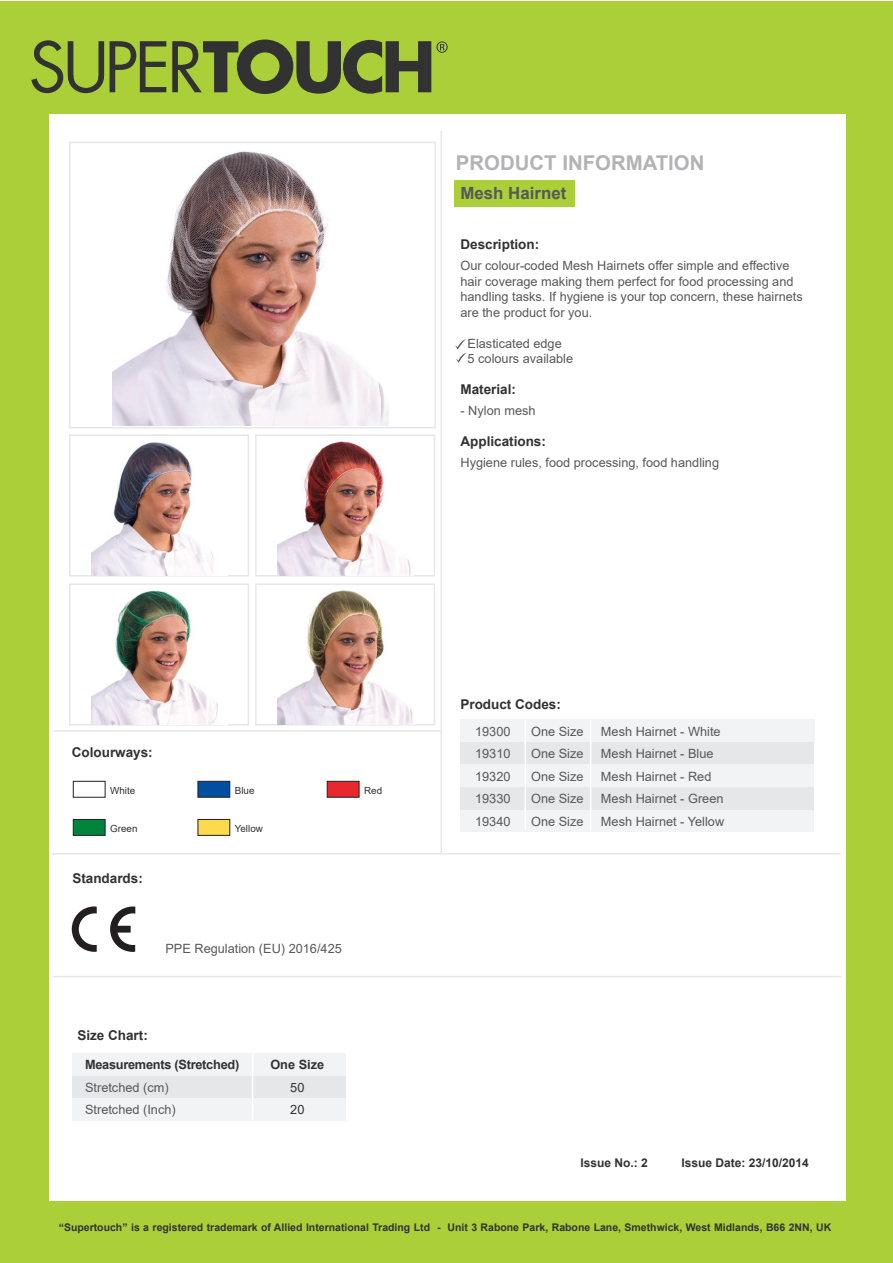
<style>
.page{position:relative;width:893px;height:1263px;background:#fff}
.page>*{position:absolute;margin:0;border:0;box-sizing:border-box;transform-origin:0 0}
.t1{font:700 20.4px "Arial";color:#b2b3b7}
.t2{font:700 16.8px "Arial";color:#57585a}
.t3{font:700 13.5px "Arial";color:#333233}
.t4{font:12.75px/22.5px "Arial";color:#57585a}
.t5{font:700 12.75px "Arial";letter-spacing:-.02em;color:#333233}
.t6{font:12.75px/22.5px "Arial";color:#333233}
.t7{font:700 12px "Arial";color:#333233}
.t8{font:700 10.5px "Arial";color:#333233}
.t9{font:9.9px "Arial";color:#333233}
</style>
<div class="page">
<div style="left:460px;top:809px;width:354px;height:23px;background:#f2f3f4"></div>
<div style="left:460px;top:742px;width:354px;height:22px;background:#e6e7e9"></div>
<div style="left:460px;top:764px;width:354px;height:23px;background:#f2f3f4"></div>
<div style="left:460px;top:787px;width:354px;height:22px;background:#e6e7e9"></div>
<div style="left:460px;top:719px;width:354px;height:23px;background:#f2f3f4"></div>
<hr style="left:525px;top:719px;width:1px;height:111px;background:#fff">
<hr style="left:590px;top:719px;width:1px;height:112px;background:#fff">
<svg style="left:110px;top:906px;width:25px;height:46px"></svg>
<svg style="left:72px;top:906px;width:25px;height:46px"></svg>
<div style="left:72px;top:1076px;width:273px;height:22px;background:#e6e7e9"></div>
<div style="left:72px;top:1098px;width:273px;height:23px;background:#f2f3f4"></div>
<div style="left:72px;top:1053px;width:273px;height:23px;background:#f2f3f4"></div>
<hr style="left:252px;top:1053px;width:1px;height:67px;background:#fff">
<div style="left:69px;top:142px;width:367px;height:286px;border:2px solid #e6e7e9"></div>
<div style="left:73px;top:781px;width:32px;height:16px;background:#fff;border:1px solid #231f20"></div>
<div style="left:198px;top:781px;width:32px;height:16px;background:#014f9e;border:1px solid #231f20"></div>
<div style="left:327px;top:781px;width:32px;height:16px;background:#e9282d;border:1px solid #231f20"></div>
<div style="left:73px;top:819px;width:32px;height:16px;background:#00833d;border:1px solid #231f20"></div>
<div style="left:198px;top:819px;width:32px;height:16px;background:#fcda4d;border:1px solid #231f20"></div>
<div style="left:69px;top:583px;width:180px;height:142px;border:2px solid #e6e7e9"></div>
<div style="left:255px;top:583px;width:180px;height:142px;border:2px solid #e6e7e9"></div>
<div style="left:69px;top:434px;width:180px;height:142px;border:2px solid #e6e7e9"></div>
<div style="left:255px;top:434px;width:180px;height:142px;border:2px solid #e6e7e9"></div>
<img style="left:277px;top:590px;width:136px;height:135px">
<img style="left:91px;top:590px;width:136px;height:135px">
<img style="left:113px;top:151px;width:276px;height:274px">
<img style="left:91px;top:442px;width:136px;height:134px">
<img style="left:277px;top:441px;width:136px;height:135px">
<div style="left:454px;top:180px;width:120px;height:26px;background:#abcf38"></div>
<svg style="left:455px;top:339px;width:12px;height:24px"></svg>
<hr style="left:440px;top:131px;width:2px;height:723px;background:#e6e7e9">
<hr style="left:53px;top:976px;width:788px;height:1px;background:#e6e7e9">
<hr style="left:52px;top:853px;width:789px;height:2px;background:#e6e7e9">
<hr style="left:53px;top:730px;width:389px;height:2px;background:#e6e7e9">
<div style="left:0;top:2px;width:893px;height:112px;background:#abcf38"></div>
<div style="left:1px;top:1202px;width:892px;height:61px;background:#abcf38"></div>
<div style="left:1px;top:113px;width:48px;height:1098px;background:#abcf38"></div>
<div style="left:847px;top:113px;width:46px;height:1098px;background:#abcf38"></div>
<svg style="left:31px;top:40px;width:73px;height:53px"></svg>
<svg style="left:110px;top:41px;width:56px;height:51px"></svg>
<svg style="left:172px;top:40px;width:276px;height:54px"></svg>
<h1 class="t1" style="left:456px;top:148px;width:250px">PRODUCT INFORMATION</h1>
<h2 class="t2" style="left:460px;top:181px;width:107px">Mesh Hairnet</h2>
<p class="t3" style="left:460px;top:235px;width:80px">Description:</p>
<p class="t4" style="left:460px;top:258px;width:344px;line-height:15.5px">Our colour-coded Mesh Hairnets offer simple and effective hair coverage making them perfect for food processing and handling tasks. If hygiene is your top concern, these hairnets are the product for you.</p>
<p class="t4" style="left:468px;top:335px;width:107px;line-height:15.5px">Elasticated edge<br>5 colours available</p>
<p class="t3" style="left:460px;top:380px;width:57px">Material:</p>
<p class="t4" style="left:460px;top:399px;width:77px">- Nylon mesh</p>
<p class="t3" style="left:460px;top:432px;width:87px">Applications:</p>
<p class="t4" style="left:460px;top:451px;width:260px">Hygiene rules, food processing, food handling</p>
<p class="t3" style="left:72px;top:742px;width:83px">Colourways:</p>
<p class="t9" style="left:110px;top:783px;width:27px">White</p>
<p class="t9" style="left:235px;top:783px;width:21px">Blue</p>
<p class="t9" style="left:364px;top:783px;width:20px">Red</p>
<p class="t9" style="left:110px;top:821px;width:29px">Green</p>
<p class="t9" style="left:235px;top:821px;width:30px">Yellow</p>
<p class="t3" style="left:72px;top:869px;width:72px">Standards:</p>
<p class="t4" style="left:165px;top:937px;width:178px">PPE Regulation (EU) 2016/425</p>
<p class="t3" style="left:77px;top:1026px;width:72px">Size Chart:</p>
<p class="t5" style="left:85px;top:1056px;width:156px">Measurements (Stretched)</p>
<p class="t4" style="left:85px;top:1076px;width:92px">Stretched (cm)<br>Stretched (Inch)</p>
<p class="t5" style="left:270px;top:1056px;width:55px">One Size</p>
<p class="t6" style="left:290px;top:1076px;width:16px">50<br>20</p>
<p class="t3" style="left:460px;top:694px;width:102px">Product Codes:</p>
<p class="t4" style="left:475px;top:720px;width:37px;text-align:justify">19300<br>19310<br>19320<br>19330<br>19340</p>
<p class="t4" style="left:531px;top:720px;width:54px;text-align:justify">One Size One Size One Size One Size One Size</p>
<p class="t4" style="left:601px;top:720px;width:125px">Mesh Hairnet - White<br>Mesh Hairnet - Blue<br>Mesh Hairnet - Red<br>Mesh Hairnet - Green<br>Mesh Hairnet - Yellow</p>
<p class="t7" style="left:580px;top:1154px;width:69px">Issue No.: 2</p>
<p class="t7" style="left:681px;top:1154px;width:129px">Issue Date: 23/10/2014</p>
<p class="t8" style="left:59px;top:1220px;width:774px">“Supertouch” is a registered trademark of Allied International Trading Ltd - Unit 3 Rabone Park, Rabone Lane, Smethwick, West Midlands, B66 2NN, UK</p>
</div>
